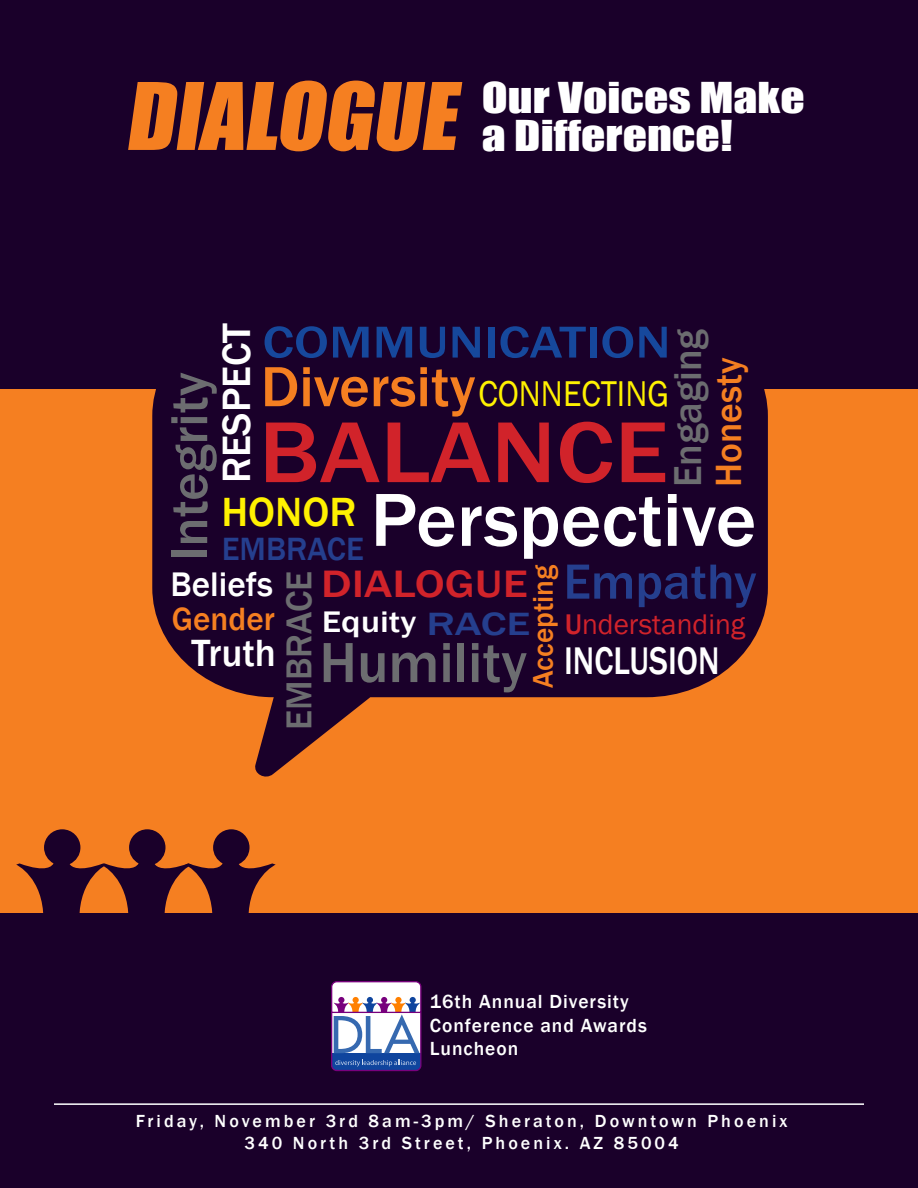
<style>
.page{position:relative;width:918px;height:1188px;background:#fff}
.page>*{position:absolute;margin:0;border:0;box-sizing:border-box;transform-origin:0 0}
.t1{font:500 89.4px "Franklin Gothic";color:#d1232a;scale:1.12 1}
.t2{font:85.95px "Impact";color:#f57f21}
.t3{font:500 77.7px "Franklin Gothic";color:#fff}
.t4{font:500 58.5px "Franklin Gothic";color:#f57f21}
.t5{font:500 58.5px "Franklin Gothic";color:#6c6d70}
.t6{font:500 54px "Franklin Gothic";color:#6c6d70}
.t7{font:500 51.15px "Franklin Gothic";color:#253f8e}
.t8{font:500 46.2px "Franklin Gothic";color:#16489c;scale:1.18 1}
.t9{font:500 41.85px "Franklin Gothic";color:#fff101}
.t10{font:500 40.65px "Franklin Gothic";color:#fff}
.t11{font:500 40.05px "Franklin Gothic";color:#6c6d70}
.t12{font:500 39.6px "Franklin Gothic";color:#fff;scale:.83 1}
.t13{font:500 39.3px "Franklin Gothic";color:#d1232a;scale:1.19 1}
.t14{font:39px/37.3px "Impact";color:#fff;scale:1.22 1}
.t15{font:500 39px "Franklin Gothic";color:#fff}
.t16{font:500 37.5px "Franklin Gothic";color:#f57f21}
.t17{font:500 37.05px "Franklin Gothic";color:#6c6d70}
.t18{font:36.9px "Franklin Gothic";color:#fff101;scale:.91 1}
.t19{font:500 35.1px "Franklin Gothic";color:#fff}
.t20{font:500 33.15px "Franklin Gothic";color:#253f8e}
.t21{font:500 33.15px "Franklin Gothic";color:#f57f21}
.t22{font:500 30.6px "Franklin Gothic";color:#fff;scale:1.18 1}
.t23{font:29.25px "Franklin Gothic";color:#d1232a}
.t24{font:500 29.25px "Franklin Gothic";color:#f57f21}
.t25{font:500 19.5px/23.4px "Franklin Gothic";letter-spacing:.05em;color:#fff}
.t26{font:500 18px "Franklin Gothic";letter-spacing:.17em;color:#fff}
.s1{font-size:33.15px;color:#253f8e}
.s2{font-weight:500}
</style>
<div class="page">
<div style="left:0;top:0;width:918px;height:1186px;background:#f57f21"></div>
<div style="left:0;top:914px;width:918px;height:274px;background:#1a002a"></div>
<div style="left:0;top:0;width:918px;height:389px;background:#1a002a"></div>
<hr style="left:54px;top:1103px;width:810px;height:2px;background:#fff">
<svg style="left:16px;top:829px;width:260px;height:85px"></svg>
<svg style="left:331px;top:981px;width:91px;height:91px;background:#a6a8cb"></svg>
<svg style="left:152px;top:389px;width:616px;height:388px;fill:#1a002a"></svg>
<p class="t2" style="left:125px;top:50px;width:351px">DIALOGUE</p>
<p class="t14" style="left:482px;top:78px;width:266px">Our Voices Make a Difference!</p>
<p class="t10" style="left:212px;top:483px;width:162px;rotate:-90deg">RESPECT</p>
<p class="t8" style="left:262px;top:314px;width:347px">COMMUNICATION</p>
<p class="t11" style="left:663px;top:487px;width:160px;rotate:-90deg">Engaging</p>
<p class="t16" style="left:705px;top:487px;width:131px;rotate:-90deg">Honesty</p>
<p class="t4" style="left:261px;top:351px;width:216px">Diversity</p>
<p class="t6" style="left:156px;top:561px;width:190px;rotate:-90deg">Integrity</p>
<p class="t18" style="left:478px;top:371px;width:211px">CONNECTING</p>
<p class="t1" style="left:259px;top:397px;width:367px">BALANCE</p>
<p class="t3" style="left:371px;top:472px;width:387px">Perspective</p>
<p class="t9" style="left:221px;top:486px;width:137px">HONOR</p>
<p class="t20" style="left:222px;top:528px;width:143px">EMBRACE</p>
<p class="t19" style="left:171px;top:563px;width:104px">Beliefs</p>
<p class="t21" style="left:172px;top:598px;width:104px">Gender</p>
<p class="t15" style="left:192px;top:629px;width:86px">Truth</p>
<p class="t17" style="left:276px;top:730px;width:160px;rotate:-90deg">EMBRACE</p>
<p class="t24" style="left:525px;top:688px;width:125px;rotate:-90deg">Accepting</p>
<p class="t13" style="left:321px;top:560px;width:175px">DIALOGUE</p>
<p class="t22" style="left:322px;top:603px;width:178px">Equity <span class="s1">RACE</span></p>
<p class="t5" style="left:319px;top:626px;width:209px">Humility</p>
<p class="t7" style="left:563px;top:550px;width:195px">Empathy</p>
<p class="t23" style="left:565px;top:606px;width:182px"><span class="s2">U</span>nderstanding</p>
<p class="t12" style="left:564px;top:636px;width:189px">INCLUSION</p>
<p class="t25" style="left:430px;top:990px;width:200px">16th Annual Diversity</p>
<p class="t25" style="left:430px;top:1014px;width:219px">Conference and Awards<br>Luncheon</p>
<p class="t26" style="left:136px;top:1110px;width:653px">Friday, November 3rd 8am-3pm/ Sheraton, Downtown Phoenix</p>
<p class="t26" style="left:245px;top:1132px;width:436px">340 North 3rd Street, Phoenix. AZ 85004</p>
</div>
